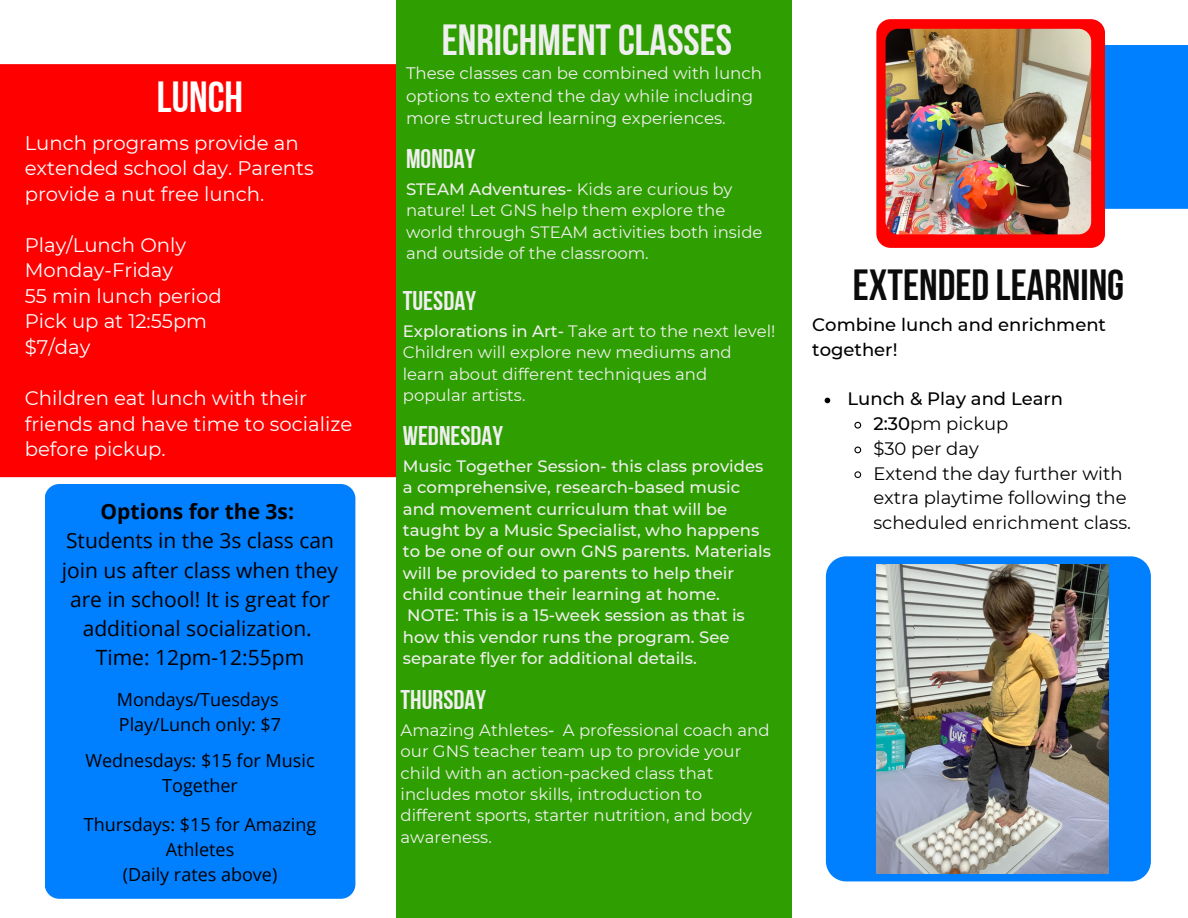
<style>
.page{position:relative;width:1188px;height:918px;background:#fff}
.page>*{position:absolute;margin:0;border:0;box-sizing:border-box;transform-origin:0 0}
.t1{font:43.5px "Bebas Neue Cyrillic";color:#f0eff0}
.t2{font:43.5px "Bebas Neue Cyrillic";color:#0b0b0b}
.t3{font:43.5px "Bebas Neue Cyrillic";color:#fff}
.t4{font:27px "Bebas Neue Cyrillic";color:#f0eff0}
.t5{font:21px/29.2px "Open Sans";color:#000;text-align:center}
.t6{font:700 21px "Open Sans";color:#000}
.t7{font:19.65px/25.5px "Montserrat";color:#fff}
.t8{font:18px/24.8px "Open Sans";color:#000;text-align:center}
.t9{font:18px/24.8px "Montserrat";color:#000}
.t10{font:500 18px/24.8px "Montserrat";color:#000}
.t11{font:16.65px/22.5px "Montserrat";color:#f0eff0}
.t12{font:16.5px/21.3px "Montserrat";color:#f0eff0}
.t13{font:500 16.5px/21.3px "Montserrat";color:#f0eff0}
.s1{font-weight:500}
</style>
<div class="page">
<div style="left:0;top:64px;width:396px;height:413px;background:#fe0000"></div>
<div style="left:396px;top:0;width:396px;height:918px;background:#2f9e01"></div>
<div style="left:1105px;top:45px;width:83px;height:164px;background:#007fff"></div>
<div style="left:876px;top:19px;width:229px;height:229px;background:#fe0000;border-radius:14px"></div>
<img style="left:886px;top:29px;width:205px;height:205px;border-radius:13px">
<div style="left:45px;top:484px;width:310px;height:415px;background:#007fff;border-radius:15px"></div>
<div style="left:826px;top:556px;width:325px;height:325px;background:#007fff;border-radius:20px"></div>
<img style="left:876px;top:564px;width:232px;height:310px">
<svg style="left:825px;top:398px;width:5px;height:5px"></svg>
<svg style="left:854px;top:421px;width:8px;height:8px"></svg>
<svg style="left:854px;top:446px;width:8px;height:8px"></svg>
<svg style="left:854px;top:471px;width:8px;height:7px"></svg>
<p class="t3" style="left:157px;top:79px;width:88px">LUNCH</p>
<p class="t7" style="left:25px;top:130px;width:291px">Lunch programs provide an extended school day. Parents provide a nut free lunch.</p>
<p class="t7" style="left:25px;top:232px;width:163px">Play/Lunch Only</p>
<p class="t7" style="left:25px;top:258px;width:150px">Monday-Friday</p>
<p class="t7" style="left:25px;top:283px;width:199px">55 min lunch period</p>
<p class="t7" style="left:25px;top:309px;width:184px">Pick up at 12:55pm</p>
<p class="t7" style="left:25px;top:334px;width:67px">$7/day</p>
<p class="t7" style="left:25px;top:385px;width:329px">Children eat lunch with their friends and have time to socialize before pickup.</p>
<p class="t6" style="left:101px;top:497px;width:195px">Options for the 3s:</p>
<p class="t5" style="left:62px;top:526px;width:278px">Students in the 3s class can join us after class when they are in school! It is great for additional socialization.</p>
<p class="t5" style="left:96px;top:643px;width:210px">Time: 12pm-12:55pm</p>
<p class="t8" style="left:117px;top:687px;width:163px">Mondays/Tuesdays</p>
<p class="t8" style="left:119px;top:711px;width:164px">Play/Lunch only: $7</p>
<p class="t8" style="left:85px;top:748px;width:231px">Wednesdays: $15 for Music<br>Together</p>
<p class="t8" style="left:84px;top:812px;width:234px">Thursdays: $15 for Amazing<br>Athletes</p>
<p class="t8" style="left:123px;top:861px;width:156px">(Daily rates above)</p>
<p class="t1" style="left:442px;top:23px;width:292px">ENRICHMENTCLASSES</p>
<p class="t11" style="left:406px;top:62px;width:358px">These classes can be combined with lunch options to extend the day while including more structured learning experiences.</p>
<p class="t4" style="left:406px;top:148px;width:71px">MONDAY</p>
<p class="t12" style="left:406px;top:178px;width:358px"><span class="s1">STEAM Adventures-</span> Kids are curious by nature! Let GNS help them explore the world through STEAM activities both inside and outside of the classroom.</p>
<p class="t4" style="left:403px;top:290px;width:75px">TUESDAY</p>
<p class="t12" style="left:403px;top:320px;width:374px"><span class="s1">Explorations in Art-</span> Take art to the next level!<br>Children will explore new mediums and learn about different techniques and popular artists.</p>
<p class="t4" style="left:403px;top:425px;width:102px">WEDNESDAY</p>
<p class="t13" style="left:403px;top:455px;width:370px">Music Together Session- this class provides a comprehensive, research-based music and movement curriculum that will be taught by a Music Specialist, who happens to be one of our own GNS parents. Materials will be provided to parents to help their child continue their learning at home.<br>NOTE: This is a 15-week session as that is how this vendor runs the program. See separate flyer for additional details.</p>
<p class="t4" style="left:401px;top:689px;width:87px">THURSDAY</p>
<p class="t12" style="left:401px;top:719px;width:370px">Amazing Athletes<span class="s1">-</span> A professional coach and our GNS teacher team up to provide your child with an action-packed class that includes motor skills, introduction to different sports, starter nutrition, and body awareness.</p>
<p class="t2" style="left:853px;top:267px;width:273px">EXTENDED LEARNING</p>
<p class="t10" style="left:812px;top:312px;width:295px">Combine lunch and enrichment together!</p>
<p class="t10" style="left:848px;top:387px;width:217px">Lunch &amp; Play and Learn</p>
<p class="t9" style="left:873px;top:411px;width:137px"><span class="s1">2:30</span>pm pickup</p>
<p class="t9" style="left:873px;top:436px;width:107px">$30 per day</p>
<p class="t9" style="left:873px;top:461px;width:259px">Extend the day further with extra playtime following the scheduled enrichment class.</p>
</div>
